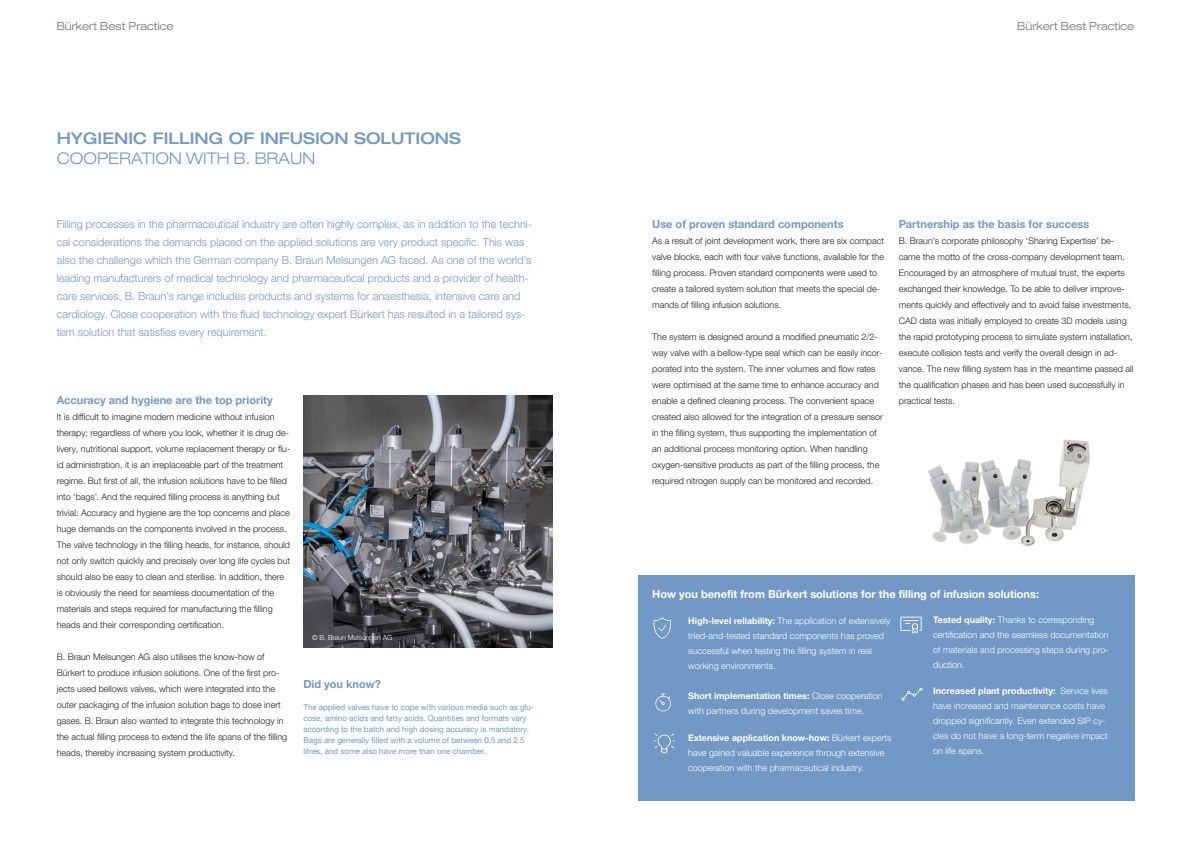
<style>
.page{position:relative;width:1191px;height:842px;background:#fff}
.page>*{position:absolute;margin:0;border:0;box-sizing:border-box;transform-origin:0 0}
.t1{font:500 expanded 16px "Helvetica Neue LTW1 G";color:#7299c6}
.t2{font:300 expanded 16px "Helvetica Neue LTW1 G";color:#7299c6}
.t3{font:300 11px/18px "Helvetica Neue LTW1 G";color:#7299c6}
.t4{font:700 11px "Helvetica Neue LTW1 G";color:#7299c6}
.t5{font:700 11px "Helvetica Neue LTW1 G";color:#fff}
.t6{font:300 expanded 11px "Helvetica Neue LTW1 G";color:#6a757b}
.t7{font:300 9px/16px "Helvetica Neue LTW1 G";color:#231f20}
.t8{font:300 9px/15px "Helvetica Neue LTW1 G";color:#fff}
.t9{font:8px/11px "Helvetica Neue LTW1 G";color:#7299c6}
.t10{font:300 7px "Helvetica Neue LTW1 G";color:#fff}
.s1{font-weight:700}
</style>
<div class="page">
<div style="left:638px;top:575px;width:496px;height:226px;background:#7299c6"></div>
<svg style="left:900px;top:617px;width:21px;height:16px"></svg>
<svg style="left:653px;top:617px;width:18px;height:22px"></svg>
<svg style="left:655px;top:694px;width:16px;height:17px"></svg>
<img style="left:303px;top:396px;width:250px;height:251px">
<svg style="left:901px;top:688px;width:21px;height:13px"></svg>
<img style="left:928px;top:439px;width:162px;height:107px">
<svg style="left:653px;top:733px;width:22px;height:20px"></svg>
<p class="t6" style="left:57px;top:19px;width:118px">Bürkert Best Practice</p>
<h1 class="t1" style="left:57px;top:128px;width:406px">HYGIENIC FILLING OF INFUSION SOLUTIONS</h1>
<h1 class="t2" style="left:57px;top:148px;width:260px">COOPERATION WITH B. BRAUN</h1>
<p class="t3" style="left:57px;top:215px;width:477px">Filling processes in the pharmaceutical industry are often highly complex, as in addition to the techni&shy;cal considerations the demands placed on the applied solutions are very product specific. This was also the challenge which the German company B. Braun Melsungen AG faced. As one of the world’s leading manufacturers of medical technology and pharmaceutical products and a provider of health&shy;care services, B. Braun’s range includes products and systems for anaesthesia, intensive care and cardiology. Close cooperation with the fluid technology expert Bürkert has resulted in a tailored sys&shy;tem solution that satisfies every requirement.</p>
<p class="t4" style="left:57px;top:393px;width:218px">Accuracy and hygiene are the top priority</p>
<p class="t7" style="left:57px;top:409px;width:235px">It is difficult to imagine modern medicine without infusion therapy; regardless of where you look, whether it is drug de&shy;livery, nutritional support, volume replacement therapy or flu&shy;id administration, it is an irreplaceable part of the treatment regime. But first of all, the infusion solutions have to be filled into ‘bags’. And the required filling process is anything but trivial: Accuracy and hygiene are the top concerns and place huge demands on the components involved in the process.<br>The valve technology in the filling heads, for instance, should not only switch quickly and precisely over long life cycles but should also be easy to clean and sterilise. In addition, there is obviously the need for seamless documentation of the materials and steps required for manufacturing the filling heads and their corresponding certification.</p>
<p class="t7" style="left:57px;top:649px;width:232px">B. Braun Melsungen AG also utilises the know-how of Bürkert to produce infusion solutions. One of the first pro&shy;jects used bellows valves, which were integrated into the outer packaging of the infusion solution bags to dose inert gases. B. Braun also wanted to integrate this technology in the actual filling process to extend the life spans of the filling heads, thereby increasing system productivity.</p>
<p class="t10" style="left:312px;top:633px;width:82px">© B. Braun Melsungen AG</p>
<p class="t4" style="left:303px;top:677px;width:79px">Did you know?</p>
<p class="t9" style="left:303px;top:702px;width:232px">The applied valves have to cope with various media such as glu&shy;cose, amino acids and fatty acids. Quantities and formats vary according to the batch and high dosing accuracy is mandatory.<br>Bags are generally filled with a volume of between 0.5 and 2.5 litres, and some also have more than one chamber.</p>
<p class="t6" style="left:1017px;top:19px;width:118px">Bürkert Best Practice</p>
<p class="t4" style="left:652px;top:217px;width:193px">Use of proven standard components</p>
<p class="t7" style="left:652px;top:233px;width:233px">As a result of joint development work, there are six compact valve blocks, each with four valve functions, available for the filling process. Proven standard components were used to create a tailored system solution that meets the special de&shy;mands of filling infusion solutions.</p>
<p class="t7" style="left:652px;top:329px;width:232px">The system is designed around a modified pneumatic 2/2- way valve with a bellow-type seal which can be easily incor&shy;porated into the system. The inner volumes and flow rates were optimised at the same time to enhance accuracy and enable a defined cleaning process. The convenient space created also allowed for the integration of a pressure sensor in the filling system, thus supporting the implementation of an additional process monitoring option. When handling oxygen-sensitive products as part of the filling process, the required nitrogen supply can be monitored and recorded.</p>
<p class="t4" style="left:899px;top:217px;width:192px">Partnership as the basis for success</p>
<p class="t7" style="left:899px;top:233px;width:236px">B. Braun’s corporate philosophy ‘Sharing Expertise’ be&shy;came the motto of the cross-company development team.<br>Encouraged by an atmosphere of mutual trust, the experts exchanged their knowledge. To be able to deliver improve&shy;ments quickly and effectively and to avoid false investments, CAD data was initially employed to create 3D models using the rapid prototyping process to simulate system installation, execute collision tests and verify the overall design in ad&shy;vance. The new filling system has in the meantime passed all the qualification phases and has been used successfully in practical tests.</p>
<p class="t5" style="left:652px;top:587px;width:388px">How you benefit from Bürkert solutions for the filling of infusion solutions:</p>
<p class="t8" style="left:688px;top:613px;width:204px"><span class="s1">High-level reliability:</span> The application of extensively tried-and-tested standard components has proved successful when testing the filling system in real working environments.</p>
<p class="t8" style="left:688px;top:688px;width:196px"><span class="s1">Short implementation times:</span> Close cooperation with partners during development saves time.</p>
<p class="t8" style="left:688px;top:730px;width:205px"><span class="s1">Extensive application know-how:</span> Bürkert experts have gained valuable experience through extensive cooperation with the pharmaceutical industry.</p>
<p class="t8" style="left:933px;top:612px;width:177px"><span class="s1">Tested quality:</span> Thanks to corresponding certification and the seamless documentation of materials and processing steps during pro&shy;duction.</p>
<p class="t8" style="left:933px;top:683px;width:176px"><span class="s1">Increased plant productivity:</span> Service lives have increased and maintenance costs have dropped significantly. Even extended SIP cy&shy;cles do not have a long-term negative impact on life spans.</p>
</div>
